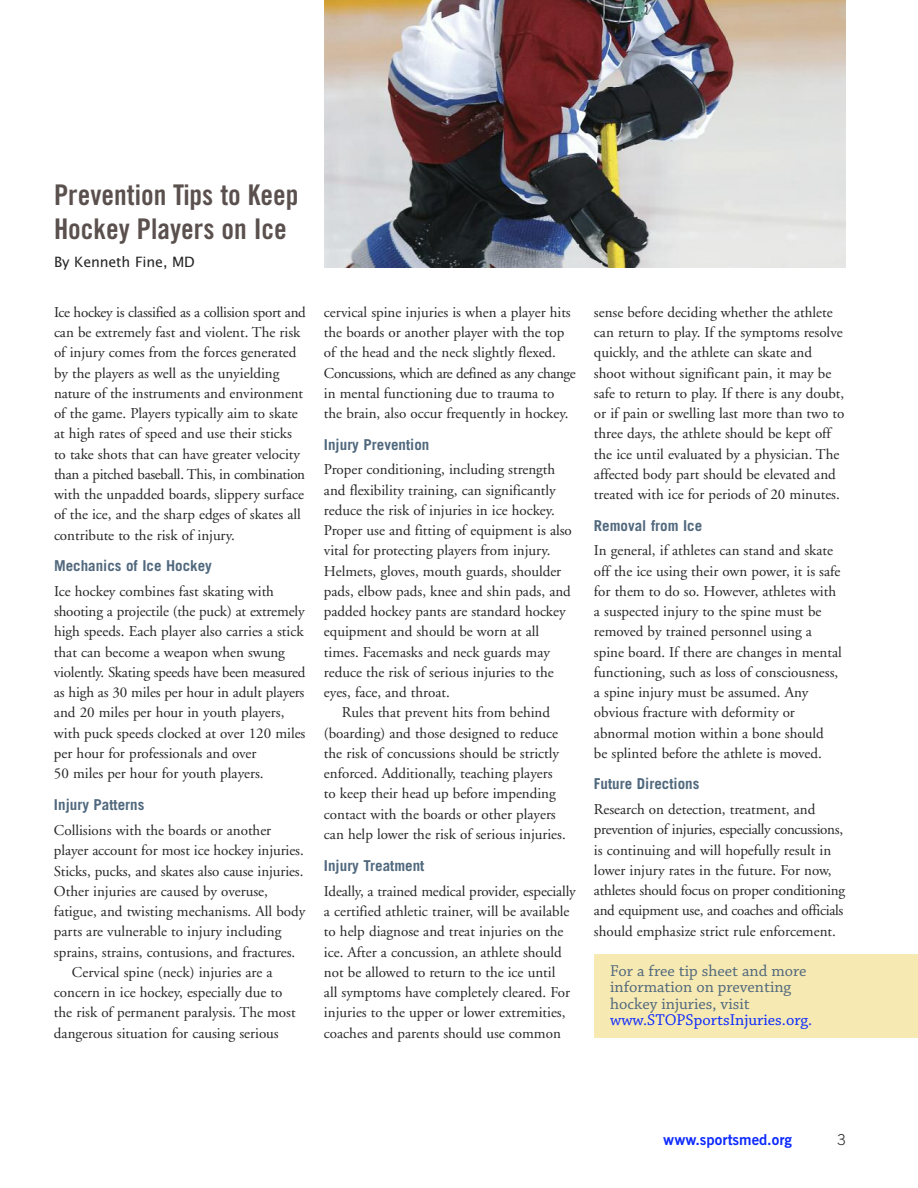
<style>
.page{position:relative;width:918px;height:1188px;background:#fff}
.page>*{position:absolute;margin:0;border:0;box-sizing:border-box;transform-origin:0 0}
.t1{font:28.5px/34.2px "Trade Gothic LT Std Bd Cn 20";color:#5a504e}
.t2{font:16.5px/16.5px "Chaparral Pro";color:#50687d}
.t3{font:16.5px "Chaparral Pro";color:#0c29ff}
.t4{font:15px/20.2px "Adobe Garamond";color:#272627}
.t5{font:700 15px "Trade Gothic LT Std";color:#50687d}
.t6{font:700 15px "News Gothic BT";color:#0c29ff}
.t7{font:300 15px "News Gothic BT";color:#272627}
.t8{font:14.25px "Lucida Grande";letter-spacing:-.01em;color:#272627}
</style>
<div class="page">
<img style="left:324px;top:0;width:522px;height:267px">
<div style="left:594px;top:954px;width:324px;height:84px;background:#f6e9b2"></div>
<h1 class="t1" style="left:54px;top:177px;width:246px">Prevention Tips to Keep<br>Hockey Players on Ice</h1>
<p class="t8" style="left:54px;top:253px;width:142px">By Kenneth Fine, MD</p>
<p class="t4" style="left:54px;top:302px;width:253px">Ice hockey is classified as a collision sport and can be extremely fast and violent. The risk of injury comes from the forces generated by the players as well as the unyielding nature of the instruments and environment of the game. Players typically aim to skate at high rates of speed and use their sticks to take shots that can have greater velocity than a pitched baseball. This, in combination with the unpadded boards, slippery surface of the ice, and the sharp edges of skates all contribute to the risk of injury.</p>
<p class="t5" style="left:54px;top:556px;width:159px">Mechanics of Ice Hockey</p>
<p class="t4" style="left:54px;top:581px;width:253px">Ice hockey combines fast skating with shooting a projectile (the puck) at extremely high speeds. Each player also carries a stick that can become a weapon when swung violently. Skating speeds have been measured as high as 30 miles per hour in adult players and 20 miles per hour in youth players, with puck speeds clocked at over 120 miles per hour for professionals and over<br>50 miles per hour for youth players.</p>
<p class="t5" style="left:54px;top:796px;width:92px">Injury Patterns</p>
<p class="t4" style="left:54px;top:821px;width:219px">Collisions with the boards or another</p>
<p class="t4" style="left:54px;top:841px;width:251px">player account for most ice hockey injuries.</p>
<p class="t4" style="left:54px;top:861px;width:251px">Sticks, pucks, and skates also cause injuries.</p>
<p class="t4" style="left:54px;top:881px;width:215px">Other injuries are caused by overuse,</p>
<p class="t4" style="left:54px;top:902px;width:253px">fatigue, and twisting mechanisms. All body</p>
<p class="t4" style="left:54px;top:922px;width:229px">parts are vulnerable to injury including</p>
<p class="t4" style="left:54px;top:942px;width:243px">sprains, strains, contusions, and fractures.</p>
<p class="t4" style="left:72px;top:962px;width:202px">Cervical spine (neck) injuries are a</p>
<p class="t4" style="left:54px;top:983px;width:230px">concern in ice hockey, especially due to</p>
<p class="t4" style="left:54px;top:1003px;width:243px">the risk of permanent paralysis. The most</p>
<p class="t4" style="left:54px;top:1023px;width:226px">dangerous situation for causing serious</p>
<p class="t4" style="left:324px;top:302px;width:253px">cervical spine injuries is when a player hits the boards or another player with the top of the head and the neck slightly flexed.<br>Concussions, which are defined as any change in mental functioning due to trauma to the brain, also occur frequently in hockey.</p>
<p class="t5" style="left:324px;top:435px;width:107px">Injury Prevention</p>
<p class="t4" style="left:324px;top:460px;width:249px">Proper conditioning, including strength and flexibility training, can significantly reduce the risk of injuries in ice hockey.<br>Proper use and fitting of equipment is also vital for protecting players from injury.<br>Helmets, gloves, mouth guards, shoulder pads, elbow pads, knee and shin pads, and padded hockey pants are standard hockey equipment and should be worn at all times. Facemasks and neck guards may reduce the risk of serious injuries to the eyes, face, and throat.</p>
<p class="t4" style="left:324px;top:703px;width:243px;text-indent:18px">Rules that prevent hits from behind (boarding) and those designed to reduce the risk of concussions should be strictly enforced. Additionally, teaching players to keep their head up before impending contact with the boards or other players can help lower the risk of serious injuries.</p>
<p class="t5" style="left:324px;top:856px;width:102px">Injury Treatment</p>
<p class="t4" style="left:324px;top:881px;width:253px">Ideally, a trained medical provider, especially a certified athletic trainer, will be available to help diagnose and treat injuries on the ice. After a concussion, an athlete should not be allowed to return to the ice until<br>all symptoms have completely cleared. For injuries to the upper or lower extremities, coaches and parents should use common</p>
<p class="t4" style="left:594px;top:302px;width:252px">sense before deciding whether the athlete can return to play. If the symptoms resolve quickly, and the athlete can skate and shoot without significant pain, it may be safe to return to play. If there is any doubt, or if pain or swelling last more than two to three days, the athlete should be kept off the ice until evaluated by a physician. The affected body part should be elevated and treated with ice for periods of 20 minutes.</p>
<p class="t5" style="left:594px;top:516px;width:110px">Removal from Ice</p>
<p class="t4" style="left:594px;top:541px;width:249px">In general, if athletes can stand and skate off the ice using their own power, it is safe for them to do so. However, athletes with a suspected injury to the spine must be removed by trained personnel using a spine board. If there are changes in mental functioning, such as loss of consciousness, a spine injury must be assumed. Any obvious fracture with deformity or abnormal motion within a bone should<br>be splinted before the athlete is moved.</p>
<p class="t5" style="left:594px;top:775px;width:107px">Future Directions</p>
<p class="t4" style="left:594px;top:800px;width:253px">Research on detection, treatment, and prevention of injuries, especially concussions, is continuing and will hopefully result in lower injury rates in the future. For now, athletes should focus on proper conditioning and equipment use, and coaches and officials should emphasize strict rule enforcement.</p>
<p class="t2" style="left:610px;top:963px;width:198px">For a free tip sheet and more information on preventing hockey injuries, visit</p>
<p class="t3" style="left:610px;top:1011px;width:203px">www.STOPSportsInjuries.org.</p>
<p class="t6" style="left:663px;top:1130px;width:130px">www.sportsmed.org</p>
<p class="t7" style="left:837px;top:1130px;width:10px">3</p>
</div>
